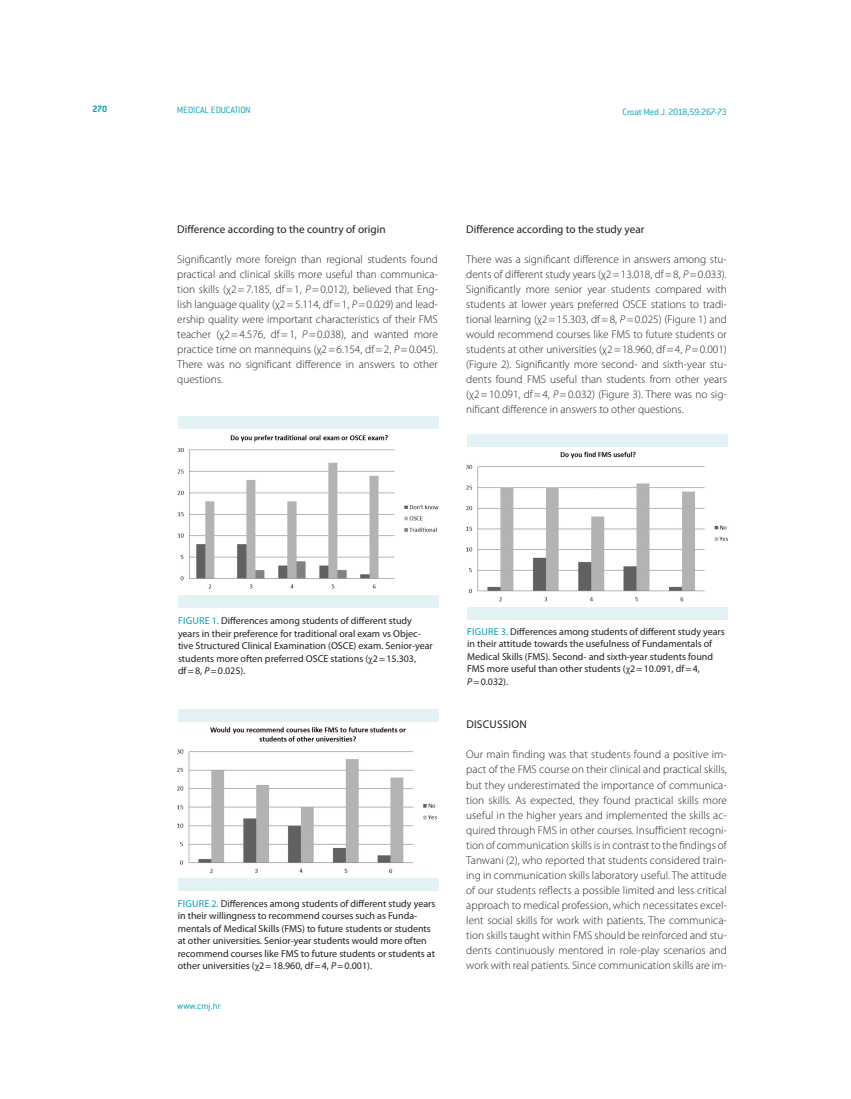
<style>
.page{position:relative;width:851px;height:1099px;background:#fff}
.page>*{position:absolute;margin:0;border:0;box-sizing:border-box;transform-origin:0 0}
.t1{font:300 11.25px/15px "Myriad Pro";color:#231f20;text-align:justify}
.t2{font:11.25px "Myriad Pro";color:#231f20}
.t3{font:11.25px "Myriad Pro";letter-spacing:.02em;color:#231f20}
.t4{font:10px/12.5px "Myriad Pro";color:#231f20}
.t5{font:300 10px "ITC Conduit LTCE";letter-spacing:-.015em;color:#009fb4}
.t6{font:10px "Myriad Pro";color:#009fb4}
.t7{font:700 10px "ITC Conduit LTCE";color:#009fb4}
.s1{font-style:italic}
.s2{color:#009fb4}
.s3{font-family:"Times New Roman"}
</style>
<div class="page">
<img style="left:177px;top:435px;width:262px;height:154px">
<div style="left:178px;top:416px;width:260px;height:13px;background:#e2f2f5"></div>
<div style="left:178px;top:595px;width:260px;height:13px;background:#e2f2f5"></div>
<img style="left:177px;top:727px;width:260px;height:146px">
<div style="left:178px;top:709px;width:260px;height:13px;background:#e2f2f5"></div>
<div style="left:178px;top:878px;width:260px;height:12px;background:#e2f2f5"></div>
<img style="left:466px;top:451px;width:262px;height:151px">
<div style="left:467px;top:434px;width:260px;height:12px;background:#e2f2f5"></div>
<div style="left:467px;top:607px;width:260px;height:12px;background:#e2f2f5"></div>
<p class="t7" style="left:92px;top:103px;width:16px">270</p>
<p class="t5" style="left:177px;top:104px;width:75px">MEDICAL EDUCATION</p>
<p class="t5" style="left:622px;top:106px;width:106px">Croat Med J. 2018;59:267-73</p>
<p class="t2" style="left:177px;top:222px;width:210px">Difference according to the country of origin</p>
<p class="t1" style="left:177px;top:252px;width:262px">Significantly more foreign than regional students found practical and clinical skills more useful than communica&shy;tion skills (χ2=7.185, df=1, <span class="s1">P</span>=0.012), believed that Eng&shy;lish language quality (χ2=5.114, df=1, <span class="s1">P</span>=0.029) and lead&shy;ership quality were important characteristics of their FMS teacher (χ2=4.576, df=1, <span class="s1">P</span>=0.038), and wanted more practice time on mannequins (χ2=6.154, df=2, <span class="s1">P</span>=0.045).<br>There was no significant difference in answers to other questions.</p>
<p class="t2" style="left:466px;top:222px;width:180px">Difference according to the study year</p>
<p class="t1" style="left:466px;top:252px;width:262px">There was a significant difference in answers among stu&shy;dents of different study years (χ2=13.018, df=8, <span class="s1">P</span>=0.033).<br>Significantly more senior year students compared with students at lower years preferred OSCE stations to tradi&shy;tional learning (χ2=15.303, df=8, <span class="s1">P</span>=0.025) (Figure 1) and would recommend courses like FMS to future students or students at other universities (χ2=18.960, df=4, <span class="s1">P</span>=0.001) (Figure 2). Significantly more second- and sixth-year stu&shy;dents found FMS useful than students from other years (χ2=10.091, df=4, <span class="s1">P</span>=0.032) (Figure 3). There was no sig&shy;nificant difference in answers to other questions.</p>
<p class="t4" style="left:178px;top:614px;width:256px;text-indent:34px"><span class="s2">1.</span> Differences among students of different study years in their preference for traditional oral exam vs Objec&shy;tive Structured Clinical Examination (OSCE) exam. Senior-year students more often preferred OSCE stations (<span class="s3">χ</span>2=15.303, df=8, <span class="s1">P</span>=0.025).</p>
<p class="t6" style="left:178px;top:615px;width:12px">Figure</p>
<p class="t4" style="left:178px;top:897px;width:259px;text-indent:34px"><span class="s2">2.</span> Differences among students of different study years in their willingness to recommend courses such as Funda&shy;mentals of Medical Skills (FMS) to future students or students at other universities. Senior-year students would more often recommend courses like FMS to future students or students at other universities (<span class="s3">χ</span>2=18.960, df=4, <span class="s1">P</span>=0.001).</p>
<p class="t6" style="left:178px;top:897px;width:12px">Figure</p>
<p class="t5" style="left:177px;top:1000px;width:45px">www.cmj.hr</p>
<p class="t4" style="left:467px;top:625px;width:259px;text-indent:34px"><span class="s2">3.</span> Differences among students of different study years in their attitude towards the usefulness of Fundamentals of Medical Skills (FMS). Second- and sixth-year students found FMS more useful than other students (<span class="s3">χ</span>2=10.091, df=4, <span class="s1">P</span>=0.032).</p>
<p class="t6" style="left:467px;top:625px;width:12px">Figure</p>
<p class="t3" style="left:466px;top:717px;width:62px">DISCUSSION</p>
<p class="t1" style="left:466px;top:747px;width:262px">Our main finding was that students found a positive im&shy;pact of the FMS course on their clinical and practical skills, but they underestimated the importance of communica&shy;tion skills. As expected, they found practical skills more useful in the higher years and implemented the skills ac&shy;quired through FMS in other courses. Insufficient recogni&shy;tion of communication skills is in contrast to the findings of Tanwani (2), who reported that students considered train&shy;ing in communication skills laboratory useful. The attitude of our students reflects a possible limited and less critical approach to medical profession, which necessitates excel&shy;lent social skills for work with patients. The communica&shy;tion skills taught within FMS should be reinforced and stu&shy;dents continuously mentored in role-play scenarios and work with real patients. Since communication skills are im-</p>
</div>
